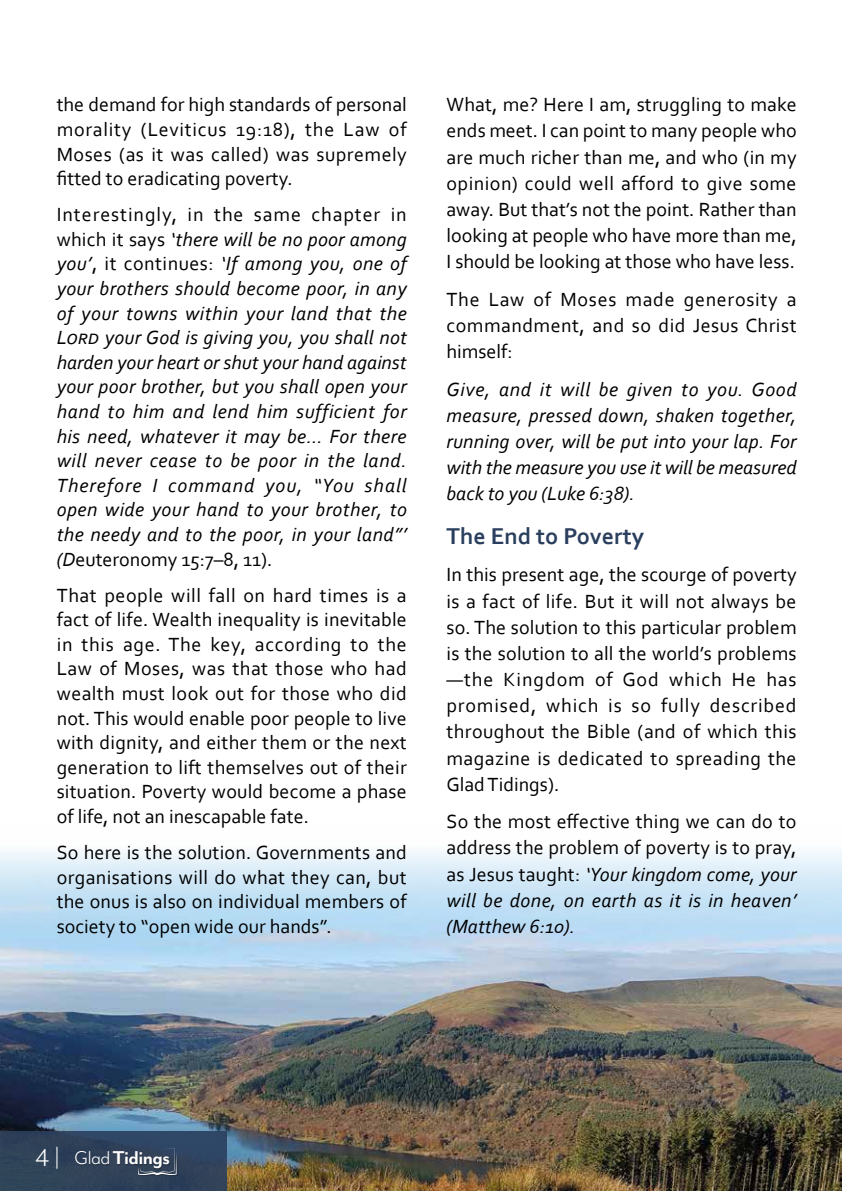
<style>
.page{position:relative;width:842px;height:1191px;background:#fff}
.page>*{position:absolute;margin:0;border:0;box-sizing:border-box;transform-origin:0 0}
.t1{font:700 24px "Corbel";color:#2a3f5e}
.t2{font:700 21.4px "Mr Eaves Mod OT";letter-spacing:-.025em;color:#fff}
.t3{font:20px/26.2px "Corbel";letter-spacing:.005em;color:#000;text-align:justify}
.t4{font:italic 20px/24.6px "Corbel";letter-spacing:.015em;color:#000;text-align:justify}
.s1{font-style:normal}
.s2{font-style:italic}
.s3{font-weight:400;font-size:28px}
.s4{font-weight:400}
</style>
<div class="page">
<img style="left:0;top:851px;width:842px;height:340px">
<div style="left:0;top:1131px;width:227px;height:60px;background:linear-gradient(to right,#2f4257,#2f4461)"></div>
<img style="left:138px;top:1147px;width:40px;height:29px">
<svg style="left:138px;top:1147px;width:39px;height:28px"></svg>
<img style="left:75px;top:1145px;width:97px;height:27px">
<p class="t3" style="left:57px;top:92px;width:352px;line-height:24.6px">the demand for high standards of personal morality (Leviticus 19:18), the Law of Moses (as it was called) was supremely fitted to eradicating poverty.</p>
<p class="t4" style="left:57px;top:202px;width:352px"><span class="s1">Interestingly, in the same chapter in which it says</span> ‘there will be no poor among you’<span class="s1">, it continues:</span> ‘If among you, one of your brothers should become poor, in any of your towns within your land that the Lord your God is giving you, you shall not harden your heart or shut your hand against your poor brother, but you shall open your hand to him and lend him sufficient for his need, whatever it may be… For there will never cease to be poor in the land.<br>Therefore I command you, “You shall open wide your hand to your brother, to the needy and to the poor, in your land”’ (D<span class="s1">euteronomy 15:7–8, 11).</span></p>
<p class="t3" style="left:57px;top:582px;width:352px;line-height:24.6px">That people will fall on hard times is a fact of life. Wealth inequality is inevitable in this age. The key, according to the Law of Moses, was that those who had wealth must look out for those who did not. This would enable poor people to live with dignity, and either them or the next generation to lift themselves out of their situation. Poverty would become a phase of life, not an inescapable fate.</p>
<p class="t3" style="left:57px;top:839px;width:352px;line-height:24.6px">So here is the solution. Governments and organisations will do what they can, but the onus is also on individual members of society to “open wide our hands”.</p>
<p class="t3" style="left:446px;top:91px;width:352px">What, me? Here I am, struggling to make ends meet. I can point to many people who are much richer than me, and who (in my opinion) could well afford to give some away. But that’s not the point. Rather than looking at people who have more than me, I should be looking at those who have less.</p>
<p class="t3" style="left:446px;top:285px;width:352px">The Law of Moses made generosity a commandment, and so did Jesus Christ himself:</p>
<p class="t4" style="left:446px;top:375px;width:352px;line-height:26.2px">Give, and it will be given to you. Good measure, pressed down, shaken together, running over, will be put into your lap. For with the measure you use it will be measured back to you (Luke 6:38).</p>
<p class="t1" style="left:446px;top:521px;width:199px">The End to Poverty</p>
<p class="t3" style="left:446px;top:561px;width:352px">In this present age, the scourge of poverty is a fact of life. But it will not always be so. The solution to this particular problem is the solution to all the world’s problems —the Kingdom of God which He has promised, which is so fully described throughout the Bible (and of which this magazine is dedicated to spreading the Glad Tidings).</p>
<p class="t3" style="left:446px;top:808px;width:352px">So the most effective thing we can do to address the problem of poverty is to pray, as Jesus taught: <span class="s2">‘Your kingdom come, your will be done, on earth as it is in heaven’ (Matthew 6:10).</span></p>
<p class="t2" style="left:35px;top:1146px;width:137px"><span class="s3">4 |</span> <span class="s4">Glad</span> Tidings</p>
</div>
